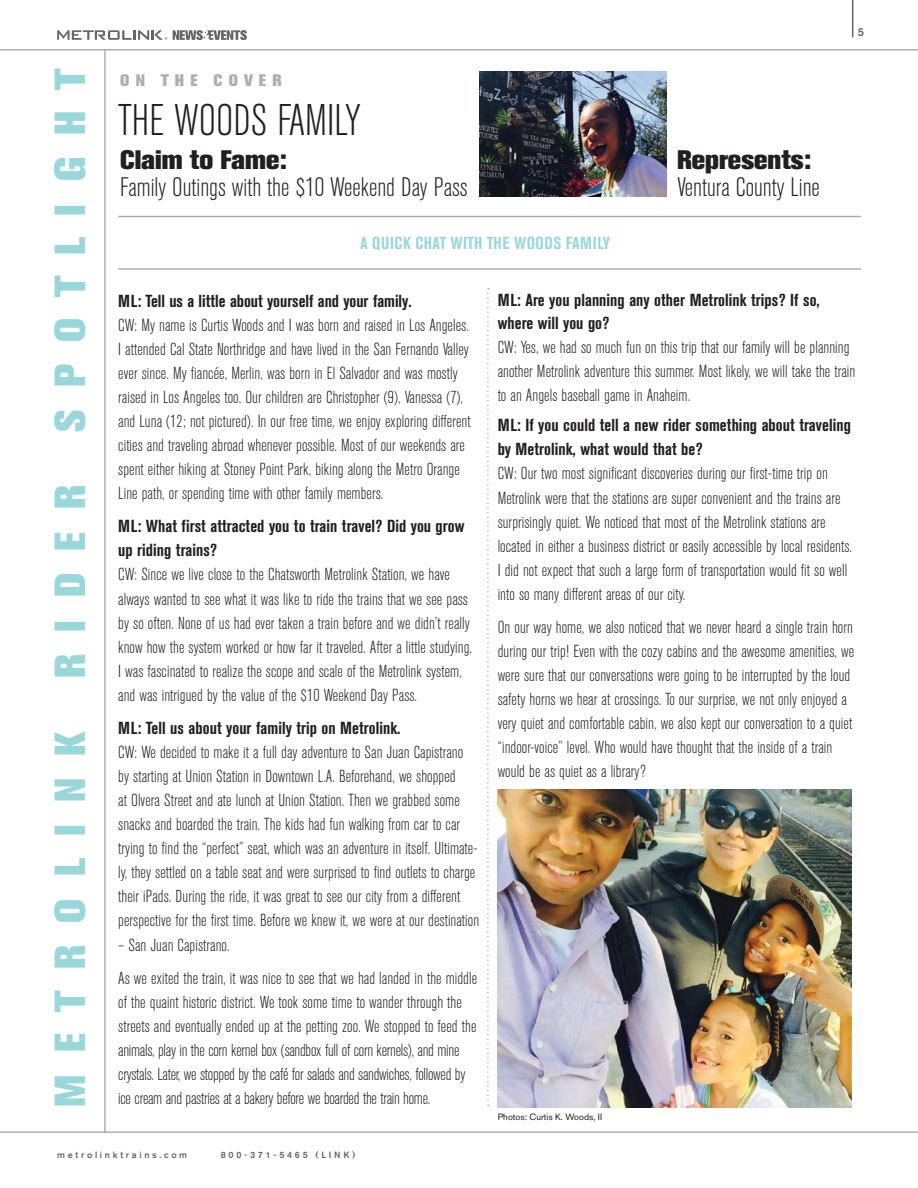
<style>
.page{position:relative;width:918px;height:1188px;background:#fff}
.page>*{position:absolute;margin:0;border:0;box-sizing:border-box;transform-origin:0 0}
.t1{font:300 condensed 43.95px "Akzidenz Grotesk BE";color:#231f20}
.t2{font:800 43.05px "Akzidenz Grotesk BE";letter-spacing:.52em;color:#99d7db}
.t3{font:300 condensed 26.55px/27.8px "Akzidenz Grotesk BE";color:#231f20}
.t4{font:300 condensed 17.25px/24px "Akzidenz Grotesk BE";letter-spacing:.005em;color:#231f20}
.t5{font:300 condensed 17.25px/24px "Akzidenz Grotesk BE";letter-spacing:-.015em;color:#231f20}
.t6{font:700 condensed 17.25px "Akzidenz Grotesk BE";letter-spacing:.035em;color:#99d7db}
.t7{font:800 16.5px "Akzidenz Grotesk BE";letter-spacing:.38em;color:#aeafb3}
.t8{font:500 11.25px "Akzidenz Grotesk BE";color:#646569}
.t9{font:500 9px "Akzidenz Grotesk BE";letter-spacing:.3em;color:#646569}
.t10{font:9px "Akzidenz Grotesk BE";color:#231f20}
.s1{font-weight:800;font-stretch:normal}
.s2{font-weight:700}
</style>
<div class="page">
<hr style="left:0;top:49px;width:918px;height:2px;background:#aeafb3">
<hr style="left:0;top:1131px;width:918px;height:2px;background:#aeafb3">
<svg style="left:57px;top:30px;width:110px;height:10px"></svg>
<svg style="left:173px;top:30px;width:74px;height:10px"></svg>
<hr style="left:852px;top:0;width:1px;height:37px;background:#646569">
<hr style="left:104px;top:49px;width:2px;height:1084px;background:#aeafb3">
<hr style="left:118px;top:216px;width:743px;height:1px;background:#aeafb3">
<hr style="left:118px;top:268px;width:743px;height:2px;background:#aeafb3">
<img style="left:480px;top:71px;width:187px;height:125px">
<svg style="left:487px;top:288px;width:2px;height:818px"></svg>
<img style="left:498px;top:790px;width:354px;height:317px">
<p class="t2" style="left:45px;top:1107px;width:1040px;rotate:-90deg">METROLINK RIDER SPOTLIGHT</p>
<p class="t7" style="left:120px;top:70px;width:163px">ON THE COVER</p>
<p class="t1" style="left:118px;top:96px;width:244px">THE WOODS FAMILY</p>
<p class="t3" style="left:120px;top:146px;width:349px"><span class="s1">Claim to Fame:<br></span>Family Outings with the $10 Weekend Day Pass</p>
<p class="t6" style="left:360px;top:233px;width:251px">A QUICK CHAT WITH THE WOODS FAMILY</p>
<p class="t8" style="left:858px;top:26px;width:8px">5</p>
<p class="t3" style="left:677px;top:146px;width:144px"><span class="s1">Represents:<br></span>Ventura County Line</p>
<p class="t4" style="left:118px;top:289px;width:354px"><span class="s2">ML: Tell us a little about yourself and your family.<br></span>CW: My name is Curtis Woods and I was born and raised in Los Angeles.<br>I attended Cal State Northridge and have lived in the San Fernando Valley ever since. My fiancée, Merlin, was born in El Salvador and was mostly raised in Los Angeles too. Our children are Christopher (9), Vanessa (7), and Luna (12; not pictured). In our free time, we enjoy exploring different cities and traveling abroad whenever possible. Most of our weekends are spent either hiking at Stoney Point Park, biking along the Metro Orange Line path, or spending time with other family members.</p>
<p class="t4" style="left:118px;top:515px;width:355px"><span class="s2">ML: What first attracted you to train travel? Did you grow up riding trains?<br></span>CW: Since we live close to the Chatsworth Metrolink Station, we have always wanted to see what it was like to ride the trains that we see pass by so often. None of us had ever taken a train before and we didn’t really know how the system worked or how far it traveled. After a little studying, I was fascinated to realize the scope and scale of the Metrolink system, and was intrigued by the value of the $10 Weekend Day Pass.</p>
<p class="t4" style="left:118px;top:716px;width:362px"><span class="s2">ML: Tell us about your family trip on Metrolink.<br></span>CW: We decided to make it a full day adventure to San Juan Capistrano<br>by starting at Union Station in Downtown L.A. Beforehand, we shopped<br>at Olvera Street and ate lunch at Union Station. Then we grabbed some snacks and boarded the train. The kids had fun walking from car to car trying to find the “perfect” seat, which was an adventure in itself. Ultimate&shy;ly, they settled on a table seat and were surprised to find outlets to charge their iPads. During the ride, it was great to see our city from a different perspective for the first time. Before we knew it, we were at our destination</p>
<p class="t4" style="left:118px;top:929px;width:360px;line-height:33.2px">– San Juan Capistrano.<br>As we exited the train, it was nice to see that we had landed in the middle</p>
<p class="t5" style="left:118px;top:990px;width:360px">of the quaint historic district. We took some time to wander through the streets and eventually ended up at the petting zoo. We stopped to feed the animals, play in the corn kernel box (sandbox full of corn kernels), and mine crystals. Later, we stopped by the café for salads and sandwiches, followed by ice cream and pastries at a bakery before we boarded the train home.</p>
<p class="t4" style="left:498px;top:289px;width:359px"><span class="s2">ML: Are you planning any other Metrolink trips? If so, where will you go?<br></span>CW: Yes, we had so much fun on this trip that our family will be planning another Metrolink adventure this summer. Most likely, we will take the train to an Angels baseball game in Anaheim.</p>
<p class="t4" style="left:498px;top:414px;width:356px"><span class="s2">ML: If you could tell a new rider something about traveling by Metrolink, what would that be?<br></span>CW: Our two most significant discoveries during our first-time trip on Metrolink were that the stations are super convenient and the trains are surprisingly quiet. We noticed that most of the Metrolink stations are located in either a business district or easily accessible by local residents.<br>I did not expect that such a large form of transportation would fit so well into so many different areas of our city.</p>
<p class="t4" style="left:498px;top:616px;width:358px">On our way home, we also noticed that we never heard a single train horn during our trip! Even with the cozy cabins and the awesome amenities, we were sure that our conversations were going to be interrupted by the loud safety horns we hear at crossings. To our surprise, we not only enjoyed a very quiet and comfortable cabin, we also kept our conversation to a quiet “indoor-voice” level. Who would have thought that the inside of a train would be as quiet as a library?</p>
<p class="t10" style="left:498px;top:1112px;width:106px">Photos: Curtis K. Woods, II</p>
<p class="t9" style="left:57px;top:1149px;width:132px">metrolinktrains.com</p>
<p class="t9" style="left:221px;top:1149px;width:136px">800-371-5465 (LINK)</p>
</div>
